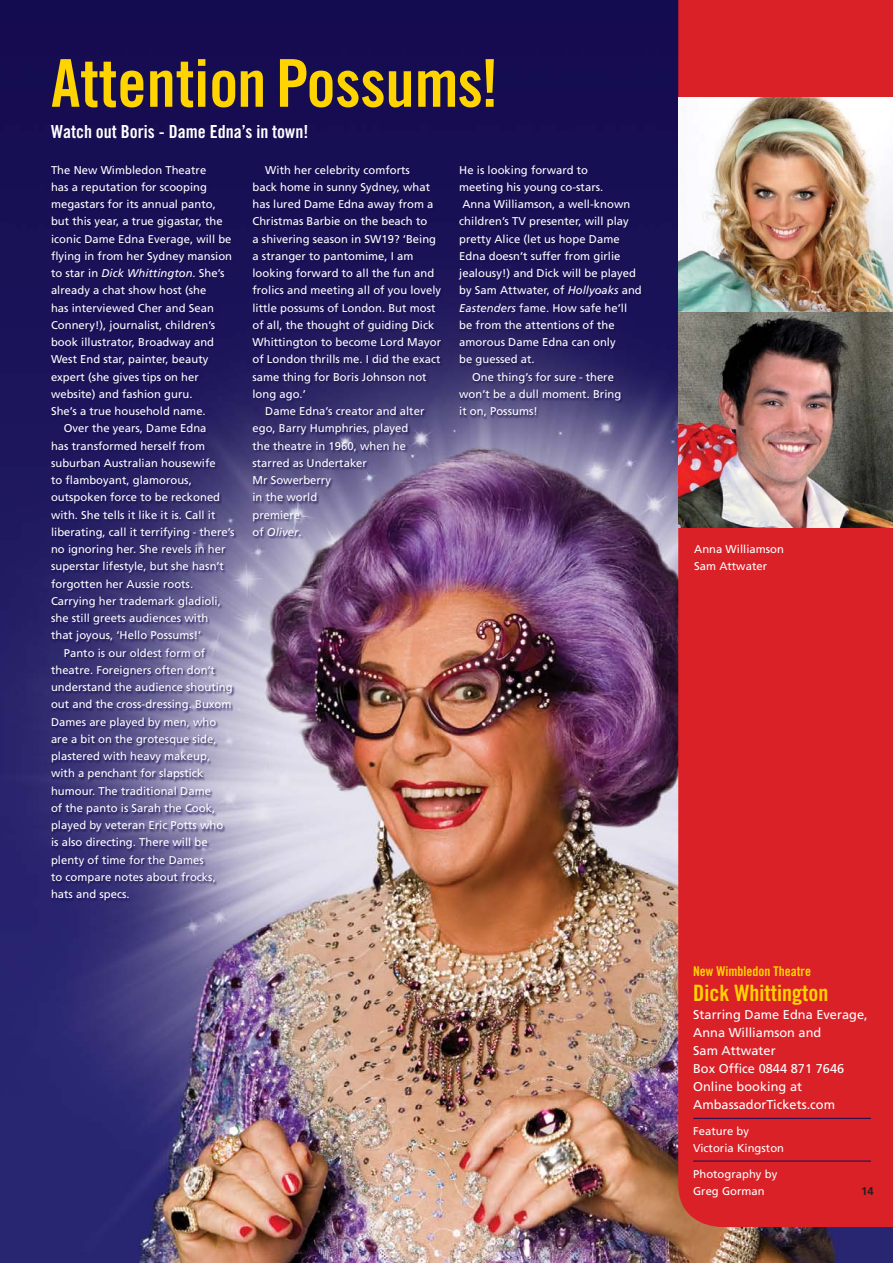
<style>
.page{position:relative;width:893px;height:1263px;background:#fff}
.page>*{position:absolute;margin:0;border:0;box-sizing:border-box;transform-origin:0 0}
.t1{font:66px "Trade Gothic Bold Cond Twenty";color:#ffd400}
.t2{font:22.5px "Trade Gothic Bold Cond Twenty";color:#ffd400}
.t3{font:18px "Trade Gothic Bold Cond Twenty";color:#fff}
.t4{font:13.5px "Trade Gothic Bold Cond Twenty";color:#ffd400}
.t5{font:12.75px/18px "Frutiger";letter-spacing:.005em;color:#fff}
.t6{font:11.25px/17.2px "Frutiger";letter-spacing:.005em;color:#fff}
.t7{font:italic 11.25px "Frutiger";letter-spacing:.005em;color:#fff}
.t8{font:700 11.25px "Frutiger";color:#231f20}
.s1{font-style:normal}
.s2{font-style:italic}
</style>
<div class="page">
<img style="left:0;top:0;width:893px;height:1263px">
<div style="left:459px;top:165px;width:185px;height:255px;background:#160b51;opacity:.8"></div>
<div style="left:50px;top:165px;width:188px;height:738px;background:#160b51;opacity:.8"></div>
<div style="left:252px;top:165px;width:193px;height:374px;background:#160b51;opacity:.8"></div>
<div style="left:678px;top:0;width:215px;height:1227px;background:#da2128"></div>
<hr style="left:693px;top:1118px;width:178px;height:1px;background:#160b51">
<hr style="left:693px;top:1161px;width:178px;height:1px;background:#160b51">
<img style="left:678px;top:98px;width:215px;height:429px">
<h1 class="t1" style="left:51px;top:43px;width:449px">attention Possums!</h1>
<h3 class="t3" style="left:51px;top:121px;width:259px">Watch out Boris - Dame Edna’s in town!</h3>
<p class="t6" style="left:51px;top:161px;width:157px">The New Wimbledon Theatre</p>
<p class="t6" style="left:51px;top:178px;width:157px">has a reputation for scooping</p>
<p class="t6" style="left:51px;top:195px;width:166px">megastars for its annual panto,</p>
<p class="t6" style="left:51px;top:213px;width:173px">but this year, a true gigastar, the</p>
<p class="t6" style="left:51px;top:230px;width:182px">iconic Dame Edna Everage, will be</p>
<p class="t6" style="left:51px;top:247px;width:183px">flying in from her Sydney mansion</p>
<p class="t7" style="left:51px;top:267px;width:175px"><span class="s1">to star in</span> Dick Whittington<span class="s1">. She’s</span></p>
<p class="t6" style="left:51px;top:282px;width:157px">already a chat show host (she</p>
<p class="t6" style="left:51px;top:299px;width:164px">has interviewed Cher and Sean</p>
<p class="t6" style="left:51px;top:316px;width:166px">Connery!), journalist, children’s</p>
<p class="t6" style="left:51px;top:333px;width:165px">book illustrator, Broadway and</p>
<p class="t6" style="left:51px;top:351px;width:159px">West End star, painter, beauty</p>
<p class="t6" style="left:51px;top:368px;width:149px">expert (she gives tips on her</p>
<p class="t6" style="left:51px;top:385px;width:143px">website) and fashion guru.</p>
<p class="t6" style="left:51px;top:402px;width:156px">She’s a true household name.</p>
<p class="t6" style="left:64px;top:420px;width:144px">Over the years, Dame Edna</p>
<p class="t6" style="left:51px;top:437px;width:156px">has transformed herself from</p>
<p class="t6" style="left:51px;top:454px;width:166px">suburban Australian housewife</p>
<p class="t6" style="left:51px;top:471px;width:142px">to flamboyant, glamorous,</p>
<p class="t6" style="left:51px;top:489px;width:171px">outspoken force to be reckoned</p>
<p class="t6" style="left:51px;top:506px;width:166px">with. She tells it like it is. Call it</p>
<p class="t6" style="left:51px;top:523px;width:185px">liberating, call it terrifying - there’s</p>
<p class="t6" style="left:51px;top:540px;width:176px">no ignoring her. She revels in her</p>
<p class="t6" style="left:51px;top:558px;width:174px">superstar lifestyle, but she hasn’t</p>
<p class="t6" style="left:51px;top:575px;width:144px">forgotten her Aussie roots.</p>
<p class="t6" style="left:51px;top:592px;width:171px">Carrying her trademark gladioli,</p>
<p class="t6" style="left:51px;top:609px;width:159px">she still greets audiences with</p>
<p class="t6" style="left:51px;top:627px;width:152px">that joyous, ‘Hello Possums!’</p>
<p class="t6" style="left:64px;top:644px;width:143px">Panto is our oldest form of</p>
<p class="t6" style="left:51px;top:661px;width:165px">theatre. Foreigners often don’t</p>
<p class="t6" style="left:51px;top:678px;width:183px">understand the audience shouting</p>
<p class="t6" style="left:51px;top:696px;width:182px">out and the cross-dressing. Buxom</p>
<p class="t6" style="left:51px;top:713px;width:167px">Dames are played by men, who</p>
<p class="t6" style="left:51px;top:730px;width:167px">are a bit on the grotesque side,</p>
<p class="t6" style="left:51px;top:747px;width:161px">plastered with heavy makeup,</p>
<p class="t6" style="left:51px;top:765px;width:154px">with a penchant for slapstick</p>
<p class="t6" style="left:51px;top:782px;width:161px">humour. The traditional Dame</p>
<p class="t6" style="left:51px;top:799px;width:166px">of the panto is Sarah the Cook,</p>
<p class="t6" style="left:51px;top:816px;width:174px">played by veteran Eric Potts who</p>
<p class="t6" style="left:51px;top:834px;width:158px">is also directing. There will be</p>
<p class="t6" style="left:51px;top:851px;width:154px">plenty of time for the Dames</p>
<p class="t6" style="left:51px;top:868px;width:166px">to compare notes about frocks,</p>
<p class="t6" style="left:51px;top:885px;width:80px">hats and specs.</p>
<p class="t6" style="left:252px;top:161px;width:190px;text-indent:13px">With her celebrity comforts<br>back home in sunny Sydney, what has lured Dame Edna away from a<br>Christmas Barbie on the beach to<br>a shivering season in SW19? ‘Being a stranger to pantomime, I am looking forward to all the fun and frolics and meeting all of you lovely little possums of London. But most of all, the thought of guiding Dick<br>Whittington to become Lord Mayor of London thrills me. I did the exact same thing for Boris Johnson not long ago.’</p>
<p class="t6" style="left:252px;top:402px;width:173px;text-indent:13px">Dame Edna’s creator and alter ego, Barry Humphries, played the theatre in 1960, when he starred as Undertaker<br>Mr Sowerberry<br>in the world<br>premiere<br>of <span class="s2">Oliver</span>.</p>
<p class="t6" style="left:459px;top:161px;width:130px">He is looking forward to</p>
<p class="t6" style="left:459px;top:178px;width:146px">meeting his young co-stars.</p>
<p class="t6" style="left:462px;top:195px;width:169px">Anna Williamson, a well-known</p>
<p class="t6" style="left:459px;top:213px;width:171px">children’s TV presenter, will play</p>
<p class="t6" style="left:459px;top:230px;width:162px">pretty Alice (let us hope Dame</p>
<p class="t6" style="left:459px;top:247px;width:163px">Edna doesn’t suffer from girlie</p>
<p class="t6" style="left:459px;top:264px;width:178px">jealousy!) and Dick will be played</p>
<p class="t6" style="left:459px;top:282px;width:184px">by Sam Attwater, of <span class="s2">Hollyoaks</span> and</p>
<p class="t6" style="left:459px;top:299px;width:169px"><span class="s2">Eastenders</span> fame. How safe he’ll</p>
<p class="t6" style="left:459px;top:316px;width:157px">be from the attentions of the</p>
<p class="t6" style="left:459px;top:333px;width:158px">amorous Dame Edna can only</p>
<p class="t6" style="left:459px;top:351px;width:77px">be guessed at.</p>
<p class="t6" style="left:472px;top:368px;width:143px">One thing’s for sure - there</p>
<p class="t6" style="left:459px;top:385px;width:164px">won’t be a dull moment. Bring</p>
<p class="t6" style="left:459px;top:402px;width:80px">it on, Possums!</p>
<p class="t6" style="left:694px;top:540px;width:91px">Anna Williamson<br>Sam Attwater</p>
<p class="t4" style="left:693px;top:963px;width:119px">New Wimbledon Theatre</p>
<h2 class="t2" style="left:693px;top:980px;width:137px">Dick Whittington</h2>
<p class="t5" style="left:693px;top:1006px;width:176px">Starring Dame Edna Everage,<br>Anna Williamson and<br>Sam Attwater<br>Box Office 0844 871 7646<br>Online booking at<br>AmbassadorTickets.com</p>
<p class="t6" style="left:693px;top:1122px;width:92px">Feature by<br>Victoria Kingston</p>
<p class="t6" style="left:693px;top:1165px;width:86px">Photography by<br>Greg Gorman</p>
<p class="t8" style="left:861px;top:1184px;width:14px">14</p>
</div>
